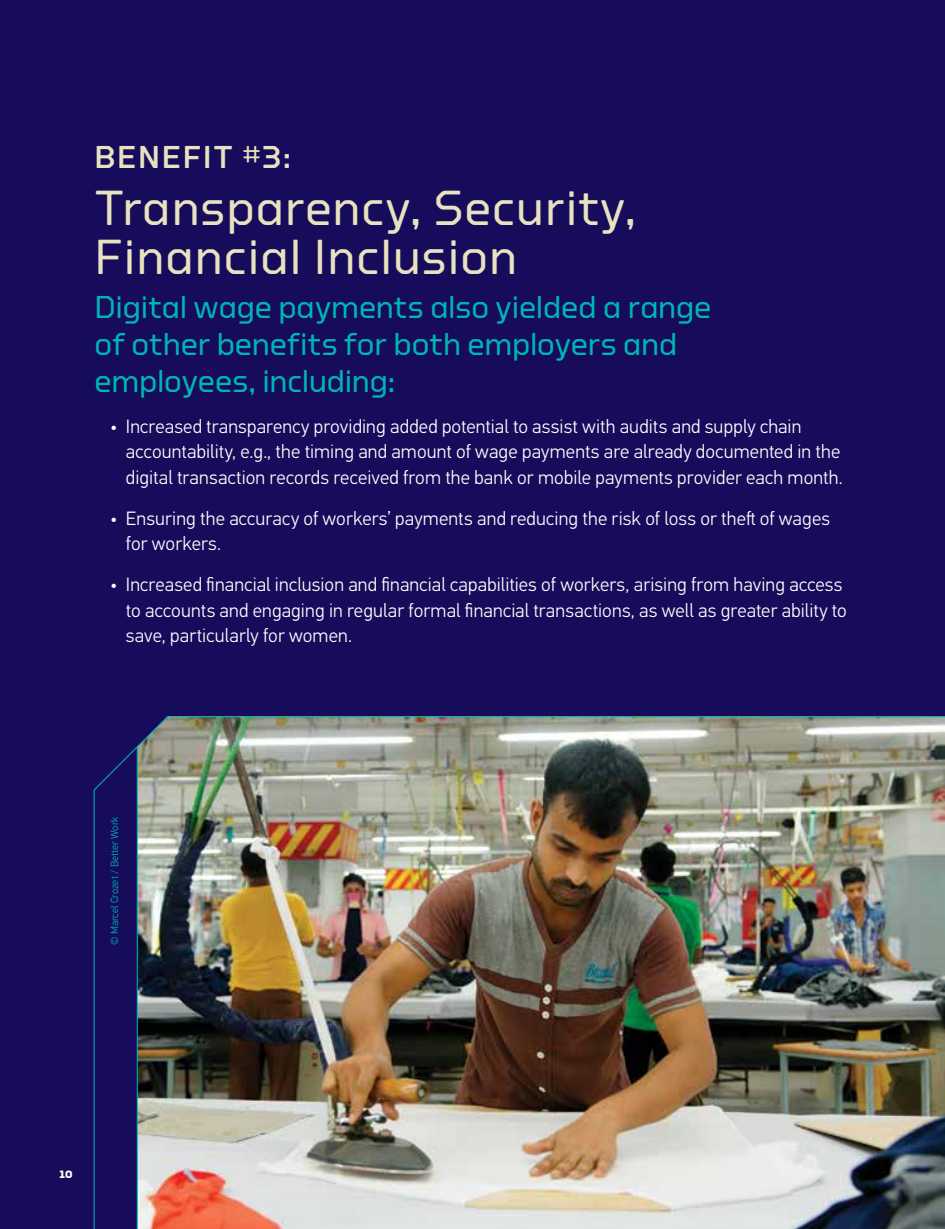
<style>
.page{position:relative;width:945px;height:1229px;background:#fff}
.page>*{position:absolute;margin:0;border:0;box-sizing:border-box;transform-origin:0 0}
.t1{font:49px/49px "Torque";letter-spacing:.02em;color:#e8e2c1}
.t2{font:31.5px/36.8px "Torque";letter-spacing:-.005em;color:#00b5b5}
.t3{font:500 31.5px "Torque";letter-spacing:.05em;color:#e8e2c1}
.t4{font:300 19.25px/25.4px "PF Din Text Pro";letter-spacing:.005em;color:#fff}
.t5{font:300 10.5px "PF Din Text Pro";color:#00b5b5}
.t6{font:700 10.5px "Torque";color:#fff}
</style>
<div class="page">
<div style="left:0;top:0;width:945px;height:1228px;background:#160c5b"></div>
<img style="left:93px;top:716px;width:852px;height:512px">
<hr style="left:137px;top:747px;width:1px;height:481px;background:#00b5b5">
<h2 class="t3" style="left:94px;top:139px;width:198px">BENEFIT #3:</h2>
<h1 class="t1" style="left:94px;top:182px;width:543px">Transparency, Security,<br>Financial Inclusion</h1>
<h2 class="t2" style="left:94px;top:288px;width:618px">Digital wage payments also yielded a range of other benefits for both employers and employees, including:</h2>
<p class="t4" style="left:126px;top:414px;width:718px;text-indent:-16px">• Increased transparency providing added potential to assist with audits and supply chain accountability, e.g., the timing and amount of wage payments are already documented in the digital transaction records received from the bank or mobile payments provider each month.</p>
<p class="t4" style="left:126px;top:506px;width:706px;text-indent:-16px">• Ensuring the accuracy of workers’ payments and reducing the risk of loss or theft of wages for workers.</p>
<p class="t4" style="left:126px;top:572px;width:722px;text-indent:-16px">• Increased financial inclusion and financial capabilities of workers, arising from having access to accounts and engaging in regular formal financial transactions, as well as greater ability to save, particularly for women.</p>
<p class="t5" style="left:109px;top:944px;width:130px;rotate:-90deg">© Marcel Crozet / Better Work</p>
<p class="t6" style="left:60px;top:1168px;width:14px">10</p>
</div>
